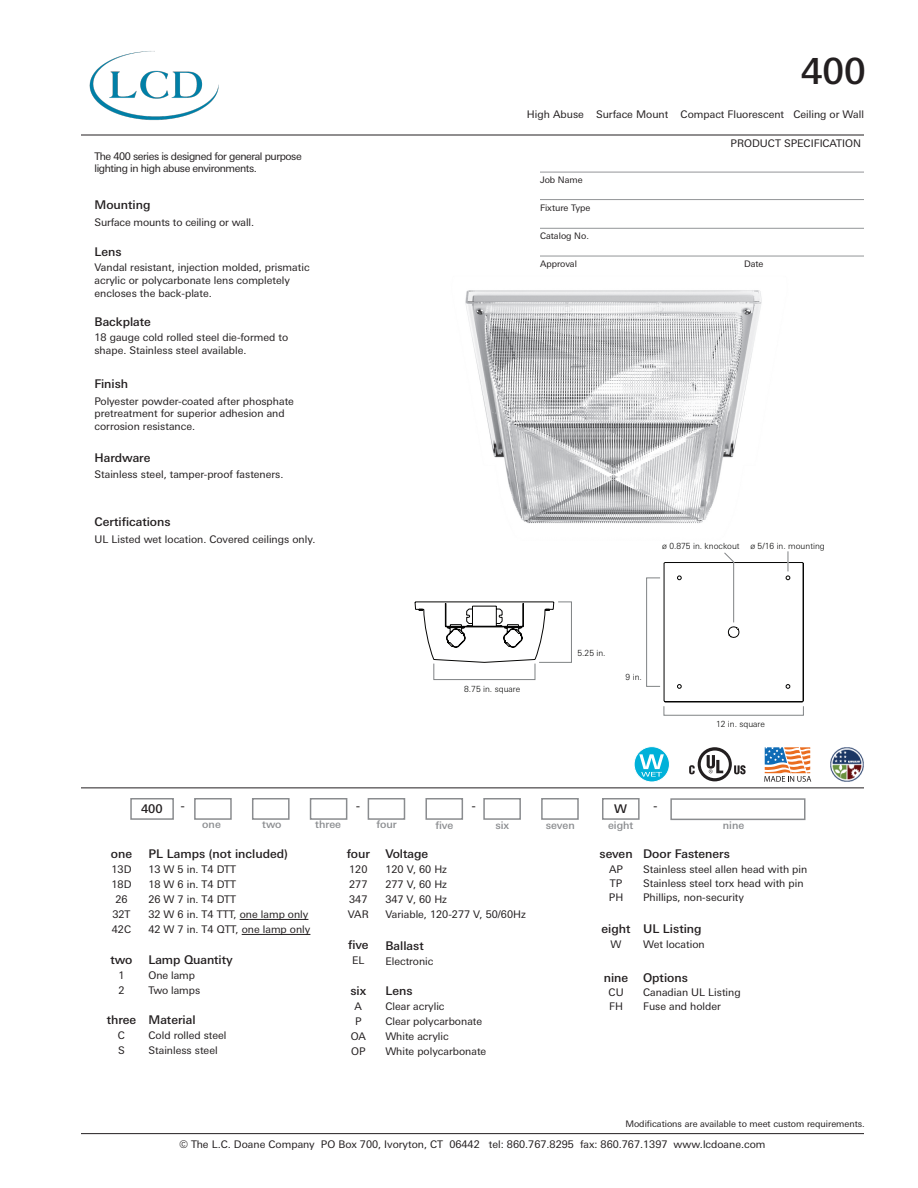
<style>
.page{position:relative;width:918px;height:1188px;background:#fff}
.page>*{position:absolute;margin:0;border:0;box-sizing:border-box;transform-origin:0 0}
.t1{font:500 36px "LT Univers Basic";color:#231f20}
.t2{font:500 12px "LT Univers Basic";color:#231f20}
.t3{font:10.5px/15px "LT Univers Basic";color:#231f20}
.t4{font:10.5px/12.6px "LT Univers Basic";letter-spacing:-.04em;color:#231f20}
.t5{font:500 10.5px "LT Univers Basic";color:#8a8c8f}
.t6{font:9px "LT Univers Basic";color:#231f20}
.t7{font:300 8.4px "LT Univers Basic";color:#050504}
</style>
<div class="page">
<img style="left:89px;top:51px;width:130px;height:70px">
<hr style="left:81px;top:135px;width:783px;height:1px;background:#231f20">
<hr style="left:81px;top:1133px;width:783px;height:1px;background:#231f20">
<hr style="left:81px;top:788px;width:783px;height:1px;background:#231f20">
<div style="left:130px;top:798px;width:44px;height:22px;border:2px solid #8a8c8f"></div>
<div style="left:194px;top:798px;width:38px;height:22px;border:2px solid #8a8c8f"></div>
<div style="left:252px;top:798px;width:38px;height:22px;border:2px solid #8a8c8f"></div>
<div style="left:310px;top:798px;width:37px;height:22px;border:2px solid #8a8c8f"></div>
<div style="left:368px;top:798px;width:37px;height:22px;border:2px solid #8a8c8f"></div>
<div style="left:425px;top:798px;width:38px;height:22px;border:2px solid #8a8c8f"></div>
<div style="left:483px;top:798px;width:38px;height:22px;border:2px solid #8a8c8f"></div>
<div style="left:541px;top:798px;width:38px;height:22px;border:2px solid #8a8c8f"></div>
<div style="left:602px;top:798px;width:38px;height:22px;border:2px solid #8a8c8f"></div>
<hr style="left:240px;top:919px;width:68px;height:1px;background:#231f20">
<hr style="left:242px;top:934px;width:68px;height:1px;background:#231f20">
<div style="left:670px;top:798px;width:136px;height:22px;border:2px solid #8a8c8f"></div>
<svg style="left:689px;top:747px;width:57px;height:34px"></svg>
<svg style="left:764px;top:747px;width:47px;height:35px"></svg>
<div style="left:634px;top:747px;width:35px;height:35px;background:#00b1d9;border-radius:50%"></div>
<div style="left:634px;top:747px;width:36px;height:35px;border:1px solid #fff;border-radius:50%"></div>
<svg style="left:639px;top:754px;width:25px;height:23px"></svg>
<img style="left:830px;top:747px;width:34px;height:34px">
<hr style="left:540px;top:172px;width:324px;height:1px;background:#939598">
<hr style="left:540px;top:199px;width:324px;height:1px;background:#939598">
<hr style="left:540px;top:228px;width:324px;height:1px;background:#939598">
<hr style="left:540px;top:256px;width:324px;height:1px;background:#939598">
<img style="left:465px;top:290px;width:297px;height:233px">
<svg style="left:663px;top:702px;width:141px;height:14px"></svg>
<svg style="left:415px;top:562px;width:389px;height:140px"></svg>
<svg style="left:724px;top:552px;width:10px;height:71px"></svg>
<svg style="left:788px;top:551px;width:1px;height:20px"></svg>
<h1 class="t1" style="left:801px;top:50px;width:66px">400</h1>
<p class="t3" style="left:527px;top:106px;width:339px">High Abuse Surface Mount Compact Fluorescent Ceiling or Wall</p>
<p class="t4" style="left:94px;top:150px;width:209px">The 400 series is designed for general purpose lighting in high abuse environments.</p>
<p class="t2" style="left:94px;top:198px;width:58px">Mounting</p>
<p class="t3" style="left:94px;top:214px;width:161px">Surface mounts to ceiling or wall.</p>
<p class="t2" style="left:95px;top:245px;width:29px">Lens</p>
<p class="t3" style="left:94px;top:261px;width:217px;line-height:12.6px">Vandal resistant, injection molded, prismatic acrylic or polycarbonate lens completely encloses the back-plate.</p>
<p class="t2" style="left:94px;top:314px;width:58px">Backplate</p>
<p class="t3" style="left:94px;top:331px;width:195px;line-height:12.6px">18 gauge cold rolled steel die-formed to shape. Stainless steel available.</p>
<p class="t2" style="left:94px;top:377px;width:35px">Finish</p>
<p class="t3" style="left:94px;top:395px;width:201px;line-height:12.6px">Polyester powder-coated after phosphate pretreatment for superior adhesion and corrosion resistance.</p>
<p class="t2" style="left:94px;top:450px;width:57px">Hardware</p>
<p class="t3" style="left:94px;top:467px;width:190px">Stainless steel, tamper-proof fasteners.</p>
<p class="t2" style="left:94px;top:515px;width:78px">Certifications</p>
<p class="t3" style="left:94px;top:531px;width:222px">UL Listed wet location. Covered ceilings only.</p>
<p class="t3" style="left:731px;top:136px;width:132px">PRODUCT SPECIFICATION</p>
<p class="t6" style="left:540px;top:175px;width:44px">Job Name</p>
<p class="t6" style="left:540px;top:202px;width:52px">Fixture Type</p>
<p class="t6" style="left:540px;top:231px;width:51px">Catalog No.</p>
<p class="t6" style="left:540px;top:259px;width:38px">Approval</p>
<p class="t6" style="left:744px;top:259px;width:21px">Date</p>
<p class="t7" style="left:464px;top:684px;width:58px">8.75 in. square</p>
<p class="t7" style="left:662px;top:541px;width:79px">ø 0.875 in. knockout</p>
<p class="t7" style="left:750px;top:541px;width:76px">ø 5/16 in. mounting</p>
<p class="t7" style="left:578px;top:648px;width:30px">5.25 in.</p>
<p class="t7" style="left:626px;top:672px;width:18px">9 in.</p>
<p class="t7" style="left:716px;top:719px;width:50px">12 in. square</p>
<p class="t2" style="left:141px;top:801px;width:23px">400</p>
<p class="t2" style="left:181px;top:799px;width:5px">-</p>
<p class="t2" style="left:356px;top:799px;width:5px">-</p>
<p class="t2" style="left:472px;top:799px;width:5px">-</p>
<p class="t5" style="left:202px;top:819px;width:20px">one</p>
<p class="t5" style="left:262px;top:819px;width:21px">two</p>
<p class="t5" style="left:315px;top:819px;width:27px">three</p>
<p class="t5" style="left:376px;top:818px;width:22px">four</p>
<p class="t5" style="left:435px;top:819px;width:20px">five</p>
<p class="t5" style="left:495px;top:819px;width:15px">six</p>
<p class="t5" style="left:546px;top:819px;width:31px">seven</p>
<p class="t5" style="left:608px;top:819px;width:27px">eight</p>
<p class="t5" style="left:723px;top:819px;width:23px">nine</p>
<p class="t2" style="left:614px;top:801px;width:14px">W</p>
<p class="t2" style="left:653px;top:799px;width:5px">-</p>
<p class="t2" style="left:111px;top:847px;width:23px">one</p>
<p class="t3" style="left:112px;top:862px;width:21px;text-align:center">13D<br>18D<br>26<br>32T<br>42C</p>
<p class="t2" style="left:148px;top:847px;width:141px">PL Lamps (not included)</p>
<p class="t3" style="left:148px;top:862px;width:163px">13 W 5 in. T4 DTT<br>18 W 6 in. T4 DTT<br>26 W 7 in. T4 DTT<br>32 W 6 in. T4 TTT, one lamp only<br>42 W 7 in. T4 QTT, one lamp only</p>
<p class="t2" style="left:347px;top:847px;width:25px">four</p>
<p class="t3" style="left:348px;top:862px;width:22px">120<br>277<br>347<br>VAR</p>
<p class="t2" style="left:385px;top:847px;width:44px">Voltage</p>
<p class="t3" style="left:385px;top:862px;width:142px">120 V, 60 Hz<br>277 V, 60 Hz<br>347 V, 60 Hz<br>Variable, 120-277 V, 50/60Hz</p>
<p class="t2" style="left:110px;top:953px;width:24px">two</p>
<p class="t3" style="left:118px;top:968px;width:8px">1<br>2</p>
<p class="t2" style="left:107px;top:1013px;width:31px">three</p>
<p class="t3" style="left:118px;top:1028px;width:9px">C<br>S</p>
<p class="t2" style="left:148px;top:953px;width:86px">Lamp Quantity</p>
<p class="t3" style="left:148px;top:968px;width:53px">One lamp<br>Two lamps</p>
<p class="t2" style="left:148px;top:1013px;width:49px">Material</p>
<p class="t3" style="left:149px;top:1028px;width:80px">Cold rolled steel<br>Stainless steel</p>
<p class="t2" style="left:348px;top:938px;width:22px">five</p>
<p class="t3" style="left:352px;top:953px;width:14px">EL</p>
<p class="t2" style="left:350px;top:984px;width:17px">six</p>
<p class="t3" style="left:351px;top:999px;width:17px;text-align:center">A<br>P<br>OA<br>OP</p>
<p class="t2" style="left:385px;top:939px;width:40px">Ballast</p>
<p class="t3" style="left:385px;top:954px;width:50px">Electronic</p>
<p class="t2" style="left:385px;top:984px;width:29px">Lens</p>
<p class="t3" style="left:385px;top:999px;width:103px">Clear acrylic<br>Clear polycarbonate<br>White acrylic<br>White polycarbonate</p>
<p class="t2" style="left:600px;top:847px;width:35px">seven</p>
<p class="t3" style="left:609px;top:862px;width:16px;line-height:14.2px;text-align:justify">AP TP PH</p>
<p class="t2" style="left:643px;top:847px;width:88px">Door Fasteners</p>
<p class="t3" style="left:643px;top:862px;width:166px;line-height:14.2px">Stainless steel allen head with pin<br>Stainless steel torx head with pin<br>Phillips, non-security</p>
<p class="t2" style="left:602px;top:922px;width:30px">eight</p>
<p class="t3" style="left:611px;top:936px;width:13px">W</p>
<p class="t2" style="left:643px;top:922px;width:60px">UL Listing</p>
<p class="t3" style="left:643px;top:936px;width:63px">Wet location</p>
<p class="t2" style="left:604px;top:971px;width:26px">nine</p>
<p class="t3" style="left:609px;top:985px;width:17px;line-height:14.2px">CU<br>FH</p>
<p class="t2" style="left:643px;top:971px;width:46px">Options</p>
<p class="t3" style="left:643px;top:985px;width:99px;line-height:14.2px">Canadian UL Listing<br>Fuse and holder</p>
<p class="t6" style="left:625px;top:1119px;width:241px">Modifications are available to meet custom requirements.</p>
<p class="t3" style="left:179px;top:1137px;width:588px">© The L.C. Doane Company PO Box 700, Ivoryton, CT 06442 tel: 860.767.8295 fax: 860.767.1397 www.lcdoane.com</p>
</div>
